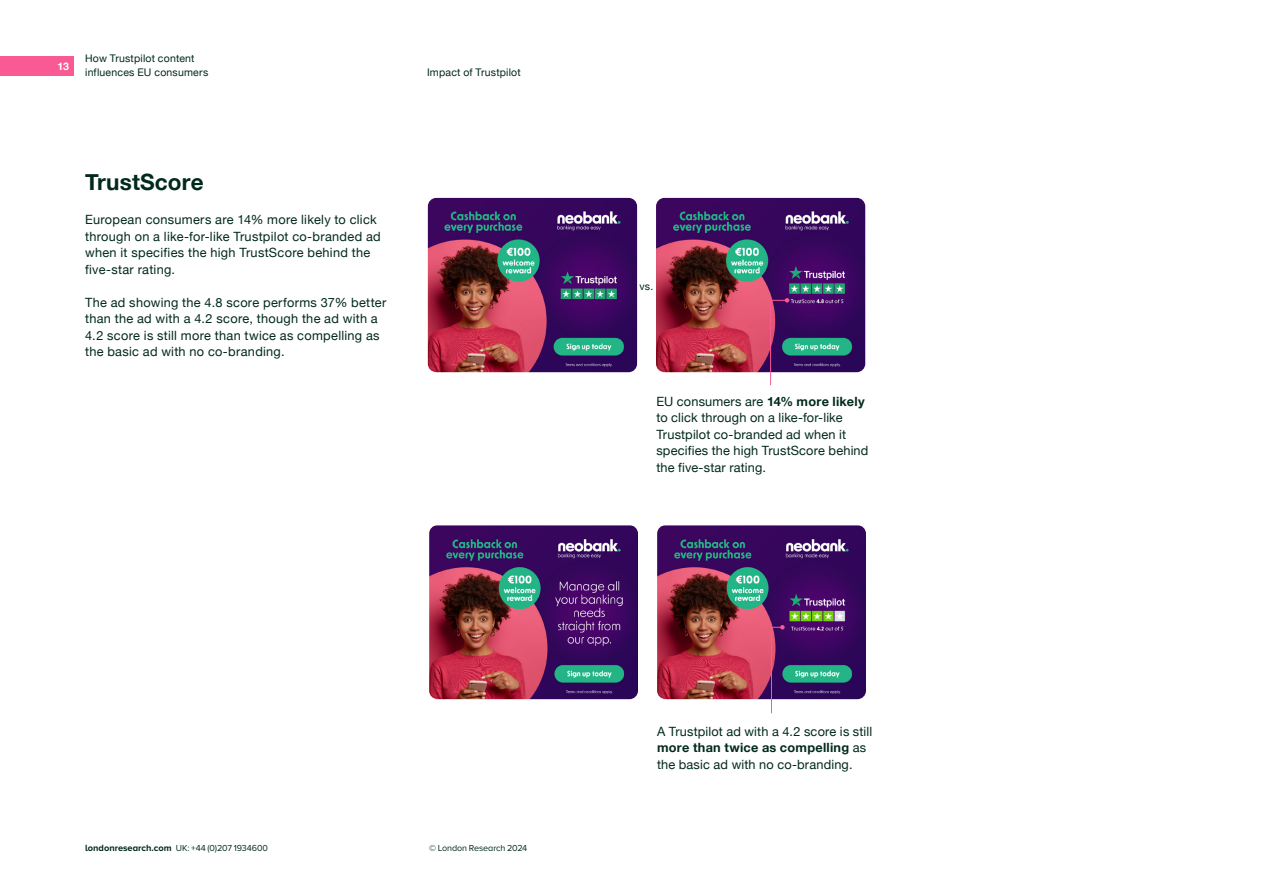
<style>
.page{position:relative;width:1276px;height:893px;background:#fff}
.page>*{position:absolute;margin:0;border:0;box-sizing:border-box;transform-origin:0 0}
.t1{font:700 22.5px "Helvetica Neue";letter-spacing:.005em;color:#022a1c}
.t2{font:12.75px/16.5px "Helvetica Neue";letter-spacing:.02em;color:#022a1c}
.t3{font:10.5px/13.5px "Helvetica Neue";letter-spacing:.02em;color:#022a1c}
.t4{font:700 10.5px "Helvetica Neue";color:#fff}
.t5{font:9px "Proxima Nova";letter-spacing:-.01em;color:#022a1c}
.s1{font-weight:700;font-size:9.3px}
.s2{font-weight:700}
</style>
<div class="page">
<div style="left:0;top:56px;width:73px;height:20px;background:#f95a93"></div>
<img style="left:429px;top:525px;width:209px;height:174px">
<img style="left:657px;top:525px;width:209px;height:174px">
<img style="left:428px;top:198px;width:209px;height:174px">
<img style="left:656px;top:198px;width:209px;height:174px">
<svg style="left:770px;top:298px;width:19px;height:88px;background:#6b417a"></svg>
<svg style="left:771px;top:625px;width:13px;height:89px"></svg>
<p class="t4" style="left:58px;top:58px;width:13px">13</p>
<p class="t3" style="left:85px;top:52px;width:125px">How Trustpilot content influences EU consumers</p>
<h1 class="t1" style="left:85px;top:164px;width:120px">TrustScore</h1>
<p class="t2" style="left:85px;top:212px;width:297px">European consumers are 14% more likely to click through on a like-for-like Trustpilot co-branded ad when it specifies the high TrustScore behind the five-star rating.</p>
<p class="t2" style="left:85px;top:294px;width:303px">The ad showing the 4.8 score performs 37% better than the ad with a 4.2 score, though the ad with a 4.2 score is still more than twice as compelling as the basic ad with no co-branding.</p>
<p class="t3" style="left:427px;top:66px;width:95px">Impact of Trustpilot</p>
<p class="t5" style="left:85px;top:841px;width:185px"><span class="s1">londonresearch.com</span> UK: +44 (0)207 1934600</p>
<p class="t5" style="left:429px;top:841px;width:100px">© London Research 2024</p>
<p class="t3" style="left:639px;top:280px;width:15px">vs.</p>
<p class="t2" style="left:656px;top:393px;width:214px">EU consumers are <span class="s2">14% more likely </span>to click through on a like-for-like<br>Trustpilot co-branded ad when it specifies the high TrustScore behind the five-star rating.</p>
<p class="t2" style="left:657px;top:723px;width:217px">A Trustpilot ad with a 4.2 score is still <span class="s2">more than twice as compelling</span> as the basic ad with no co-branding.</p>
</div>
